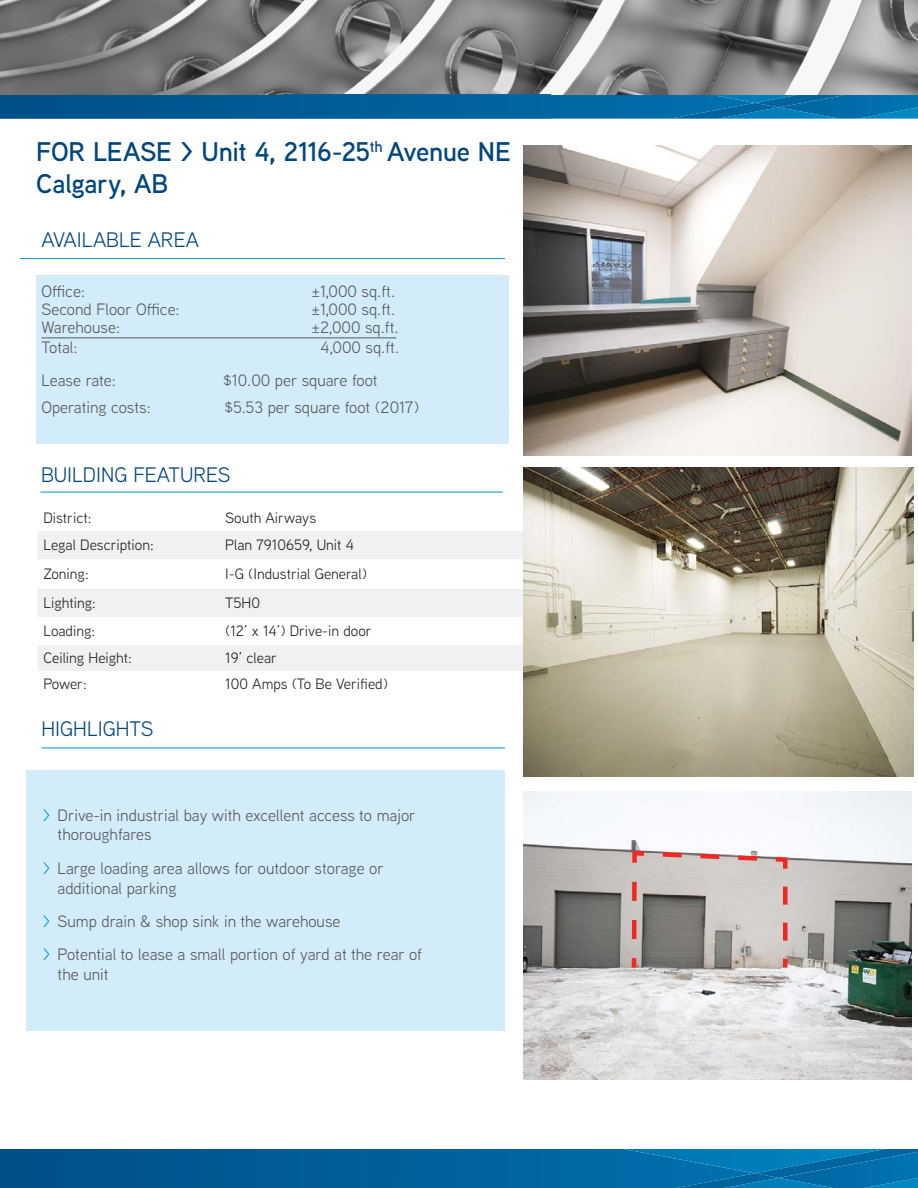
<style>
.page{position:relative;width:918px;height:1188px;background:#fff}
.page>*{position:absolute;margin:0;border:0;box-sizing:border-box;transform-origin:0 0}
.t1{font:600 27px/32.4px "Aaux Next";letter-spacing:-.01em;color:#00467e}
.subheads{font:21px "Aaux Next";color:#00467e}
.blue_bullets{font:16.5px/19.8px "Aaux Next";color:#57585a}
.t2{font:15px "Aaux Next";color:#231f20}
.s1{color:#0093d0}
</style>
<div class="page">
<img style="left:0;top:1149px;width:615px;height:39px">
<img style="left:615px;top:1149px;width:140px;height:24px">
<img style="left:848px;top:1178px;width:70px;height:10px">
<img style="left:755px;top:1149px;width:163px;height:29px">
<img style="left:779px;top:1178px;width:69px;height:10px">
<img style="left:596px;top:1173px;width:183px;height:15px">
<img style="left:0;top:0;width:918px;height:95px">
<img style="left:0;top:95px;width:712px;height:24px">
<img style="left:712px;top:95px;width:43px;height:8px">
<img style="left:840px;top:95px;width:78px;height:24px">
<img style="left:755px;top:95px;width:90px;height:12px">
<img style="left:597px;top:107px;width:243px;height:12px">
<img style="left:505px;top:103px;width:92px;height:16px">
<img style="left:669px;top:103px;width:110px;height:16px">
<img style="left:524px;top:792px;width:388px;height:288px">
<img style="left:524px;top:146px;width:388px;height:309px">
<div style="left:36px;top:275px;width:473px;height:169px;background:#d3ecf9"></div>
<div style="left:27px;top:770px;width:478px;height:260px;background:#d3ecf9"></div>
<hr style="left:20px;top:258px;width:485px;height:1px;background:#0093d0">
<hr style="left:40px;top:492px;width:463px;height:1px;background:#0093d0">
<svg style="left:38px;top:531px;width:486px;height:140px;fill:#f0f1f2"></svg>
<img style="left:524px;top:467px;width:389px;height:310px">
<hr style="left:41px;top:338px;width:355px;height:1px;background:#57585a">
<hr style="left:41px;top:748px;width:464px;height:1px;background:#0093d0">
<svg style="left:630px;top:848px;width:160px;height:124px;background:#b8aca9"></svg>
<p class="t1" style="left:36px;top:135px;width:476px">FOR LEASE &gt; Unit 4, 2116-25<sup>th</sup> Avenue NE<br>Calgary, AB</p>
<p class="subheads" style="left:41px;top:226px;width:159px">AVAILABLE AREA</p>
<p class="blue_bullets" style="left:41px;top:281px;width:45px">Office:</p>
<p class="blue_bullets" style="left:311px;top:281px;width:85px">±1,000 sq.ft.</p>
<p class="blue_bullets" style="left:41px;top:299px;width:140px">Second Floor Office:</p>
<p class="blue_bullets" style="left:311px;top:299px;width:85px">±1,000 sq.ft.</p>
<p class="blue_bullets" style="left:41px;top:317px;width:80px">Warehouse:</p>
<p class="blue_bullets" style="left:311px;top:317px;width:89px">±2,000 sq.ft.</p>
<p class="blue_bullets" style="left:41px;top:337px;width:38px">Total:</p>
<p class="blue_bullets" style="left:321px;top:337px;width:80px">4,000 sq.ft.</p>
<p class="blue_bullets" style="left:41px;top:370px;width:76px">Lease rate:</p>
<p class="blue_bullets" style="left:223px;top:370px;width:156px">$10.00 per square foot</p>
<p class="blue_bullets" style="left:41px;top:397px;width:111px">Operating costs:</p>
<p class="blue_bullets" style="left:224px;top:397px;width:196px">$5.53 per square foot (2017)</p>
<p class="subheads" style="left:41px;top:460px;width:191px">BUILDING FEATURES</p>
<p class="t2" style="left:43px;top:507px;width:50px">District:</p>
<p class="t2" style="left:225px;top:507px;width:92px">South Airways</p>
<p class="t2" style="left:43px;top:535px;width:112px">Legal Description:</p>
<p class="t2" style="left:225px;top:535px;width:130px">Plan 7910659, Unit 4</p>
<p class="t2" style="left:43px;top:564px;width:47px">Zoning:</p>
<p class="t2" style="left:225px;top:564px;width:143px">I-G (Industrial General)</p>
<p class="t2" style="left:43px;top:593px;width:54px">Lighting:</p>
<p class="t2" style="left:225px;top:593px;width:36px">T5H0</p>
<p class="t2" style="left:43px;top:621px;width:53px">Loading:</p>
<p class="t2" style="left:225px;top:621px;width:148px">(12’ x 14’) Drive-in door</p>
<p class="t2" style="left:43px;top:648px;width:90px">Ceiling Height:</p>
<p class="t2" style="left:225px;top:648px;width:53px">19’ clear</p>
<p class="t2" style="left:43px;top:674px;width:45px">Power:</p>
<p class="t2" style="left:225px;top:674px;width:164px">100 Amps (To Be Verified)</p>
<p class="subheads" style="left:41px;top:715px;width:113px">HIGHLIGHTS</p>
<p class="blue_bullets" style="left:58px;top:804px;width:359px;text-indent:-15px"><span class="s1">&gt;</span> Drive-in industrial bay with excellent access to major thoroughfares</p>
<p class="blue_bullets" style="left:58px;top:858px;width:328px;text-indent:-15px"><span class="s1">&gt;</span> Large loading area allows for outdoor storage or additional parking</p>
<p class="blue_bullets" style="left:43px;top:911px;width:299px"><span class="s1">&gt;</span> Sump drain &amp; shop sink in the warehouse</p>
<p class="blue_bullets" style="left:58px;top:944px;width:366px;text-indent:-15px"><span class="s1">&gt;</span> Potential to lease a small portion of yard at the rear of the unit</p>
</div>
